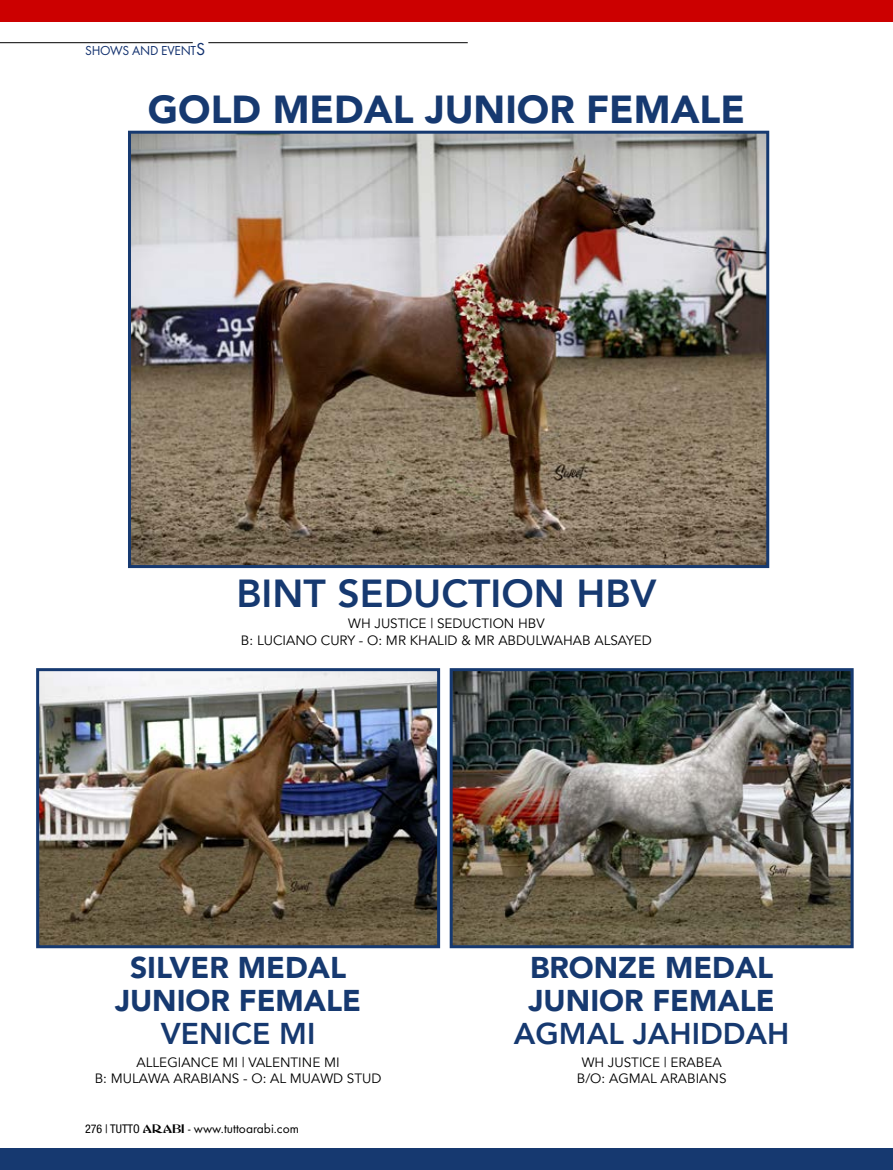
<style>
.page{position:relative;width:893px;height:1170px;background:#fff}
.page>*{position:absolute;margin:0;border:0;box-sizing:border-box;transform-origin:0 0}
.t1{font:900 39px "Avenir";color:#163970}
.t2{font:800 39px "Avenir";color:#163970}
.t3{font:900 30px/33px "Avenir";color:#163970;text-align:center}
.t4{font:800 30px "Avenir";color:#163970}
.t5{font:13.5px/16.2px "Avenir";color:#000;text-align:center}
.t6{font:13.5px "Futura T";color:#000}
.t7{font:13.5px "Futura T";letter-spacing:-.015em;color:#11306e}
.s1{font-size:18px}
.s2{font-family:"Helvetica Neue";font-stretch:condensed;font-size:12px}
.s3{font-family:"Abbess";font-size:12px}
</style>
<div class="page">
<hr style="left:208px;top:42px;width:260px;height:1px;background:#000">
<hr style="left:0;top:42px;width:193px;height:1px;background:#000">
<img style="left:132px;top:135px;width:633px;height:429px">
<div style="left:128px;top:131px;width:641px;height:437px;border:3px solid #163970"></div>
<img style="left:454px;top:672px;width:396px;height:272px">
<div style="left:450px;top:668px;width:404px;height:280px;border:3px solid #163970"></div>
<img style="left:40px;top:672px;width:396px;height:272px">
<div style="left:36px;top:668px;width:404px;height:280px;border:3px solid #163970"></div>
<div style="left:0;top:0;width:893px;height:21px;background:#c00"></div>
<div style="left:0;top:1148px;width:893px;height:21px;background:#163970"></div>
<p class="t7" style="left:85px;top:43px;width:122px">SHOWS AND EVENT<span class="s1">S</span></p>
<h1 class="t1" style="left:148px;top:76px;width:599px">GOLD MEDAL JUNIOR FEMALE</h1>
<h1 class="t2" style="left:236px;top:563px;width:422px">BINT SEDUCTION HBV</h1>
<p class="t5" style="left:241px;top:615px;width:412px">WH JUSTICE | SEDUCTION HBV<br>B: LUCIANO CURY - O: MR KHALID &amp; MR ABDULWAHAB ALSAYED</p>
<h2 class="t3" style="left:115px;top:949px;width:248px">SILVER MEDAL<br>JUNIOR FEMALE</h2>
<h2 class="t4" style="left:161px;top:1009px;width:156px">VENICE MI</h2>
<h2 class="t3" style="left:529px;top:949px;width:248px;text-align:left">BRONZE MEDAL<br>JUNIOR FEMALE</h2>
<h2 class="t4" style="left:514px;top:1009px;width:277px">AGMAL JAHIDDAH</h2>
<p class="t5" style="left:95px;top:1053px;width:288px">ALLEGIANCE MI | VALENTINE MI<br>B: MULAWA ARABIANS - O: AL MUAWD STUD</p>
<p class="t5" style="left:577px;top:1053px;width:151px">WH JUSTICE | ERABEA<br>B/O: AGMAL ARABIANS</p>
<p class="t6" style="left:85px;top:1120px;width:215px"><span class="s2">276 | TUTTO</span> <span class="s3">ARABI</span> - www.tuttoarabi.com</p>
</div>
